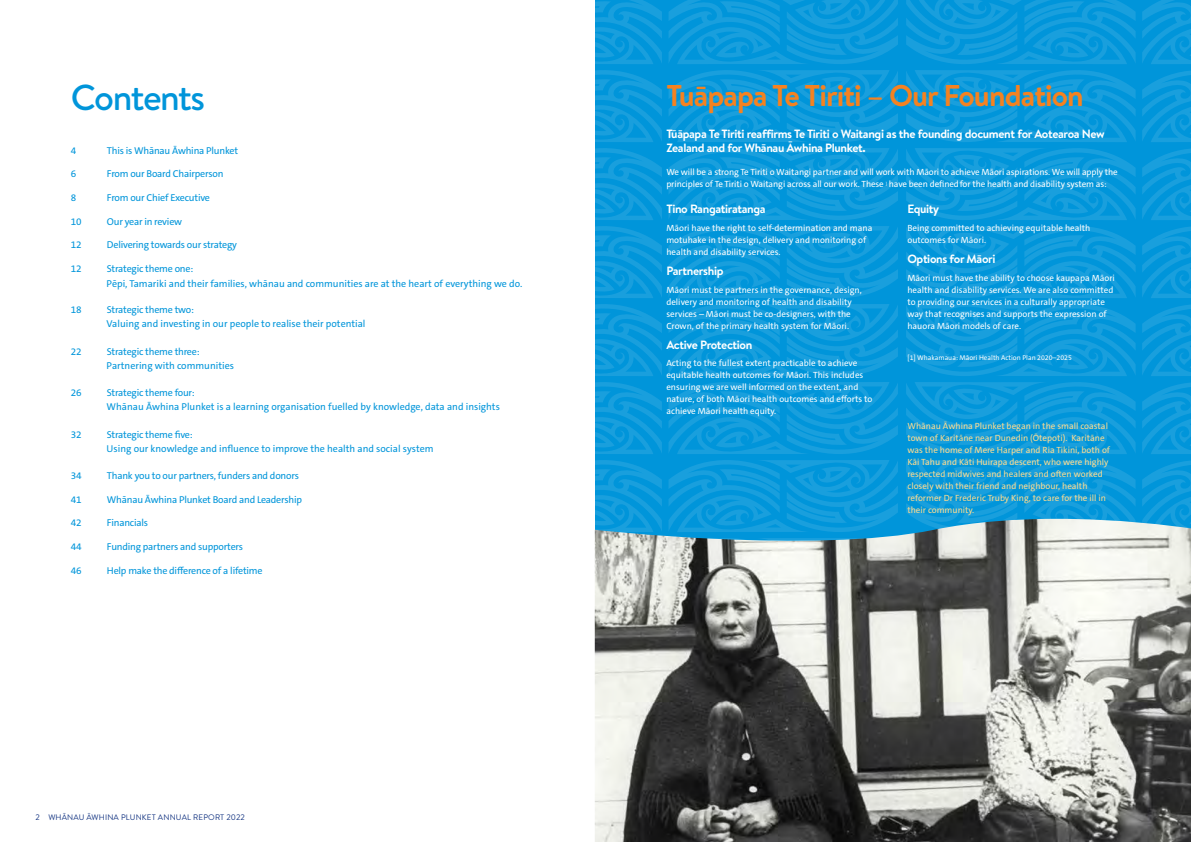
<style>
.page{position:relative;width:1191px;height:842px;background:#fff}
.page>*{position:absolute;margin:0;border:0;box-sizing:border-box;transform-origin:0 0}
.t1{font:500 36px "Brandon Text";letter-spacing:-.04em;color:#0095da}
.t2{font:700 30px "Brandon Text";letter-spacing:-.03em;color:#f58220}
.t3{font:700 12px/14.4px "Brandon Text";letter-spacing:-.03em;color:#fff}
.t4{font:10px "The Sans C5";letter-spacing:-.02em;color:#0095da}
.t5{font:10px "The Sans C5";color:#0095da}
.t6{font:9px/12px "The Sans C5";color:#fff}
.t7{font:9px/12px "The Sans C5";color:#ffdc8f}
.t8{font:8px "Brandon Text";letter-spacing:.02em;color:#163683}
.t9{font:7px "The Sans C5";color:#fff}
</style>
<div class="page">
<div style="left:595px;top:0;width:596px;height:842px;background:#0095da"></div>
<svg style="left:595px;top:0;width:67px;height:519px"></svg>
<svg style="left:668px;top:0;width:230px;height:519px"></svg>
<svg style="left:906px;top:0;width:229px;height:519px"></svg>
<svg style="left:1142px;top:0;width:49px;height:519px"></svg>
<img style="left:595px;top:519px;width:596px;height:323px">
<h1 class="t1" style="left:71px;top:73px;width:136px">Contents</h1>
<p class="t4" style="left:71px;top:144px;width:7px">4</p>
<p class="t4" style="left:107px;top:144px;width:133px">This is Whānau Āwhina Plunket</p>
<p class="t4" style="left:71px;top:168px;width:7px">6</p>
<p class="t4" style="left:107px;top:168px;width:118px">From our Board Chairperson</p>
<p class="t4" style="left:71px;top:191px;width:7px">8</p>
<p class="t4" style="left:107px;top:191px;width:105px">From our Chief Executive</p>
<p class="t4" style="left:71px;top:215px;width:12px">10</p>
<p class="t4" style="left:107px;top:215px;width:77px">Our year in review</p>
<p class="t4" style="left:71px;top:239px;width:12px">12</p>
<p class="t4" style="left:107px;top:239px;width:132px">Delivering towards our strategy</p>
<p class="t4" style="left:71px;top:262px;width:12px">12</p>
<p class="t4" style="left:107px;top:262px;width:88px">Strategic theme one:</p>
<p class="t4" style="left:71px;top:304px;width:12px">18</p>
<p class="t4" style="left:107px;top:304px;width:89px">Strategic theme two:</p>
<p class="t4" style="left:71px;top:345px;width:12px">22</p>
<p class="t4" style="left:107px;top:345px;width:94px">Strategic theme three:</p>
<p class="t4" style="left:71px;top:386px;width:12px">26</p>
<p class="t4" style="left:107px;top:386px;width:89px">Strategic theme four:</p>
<p class="t4" style="left:71px;top:428px;width:12px">32</p>
<p class="t4" style="left:107px;top:428px;width:87px">Strategic theme five:</p>
<p class="t4" style="left:71px;top:469px;width:12px">34</p>
<p class="t4" style="left:107px;top:469px;width:194px">Thank you to our partners, funders and donors</p>
<p class="t4" style="left:71px;top:493px;width:12px">41</p>
<p class="t4" style="left:107px;top:493px;width:197px">Whānau Āwhina Plunket Board and Leadership</p>
<p class="t4" style="left:71px;top:516px;width:12px">42</p>
<p class="t4" style="left:107px;top:516px;width:43px">Financials</p>
<p class="t4" style="left:71px;top:540px;width:12px">44</p>
<p class="t4" style="left:107px;top:540px;width:138px">Funding partners and supporters</p>
<p class="t4" style="left:71px;top:564px;width:12px">46</p>
<p class="t4" style="left:107px;top:564px;width:157px">Help make the difference of a lifetime</p>
<p class="t5" style="left:107px;top:277px;width:417px">Pēpi, Tamariki and their families, whānau and communities are at the heart of everything we do.</p>
<p class="t5" style="left:107px;top:317px;width:260px">Valuing and investing in our people to realise their potential</p>
<p class="t5" style="left:107px;top:359px;width:129px">Partnering with communities</p>
<p class="t5" style="left:107px;top:401px;width:395px">Whānau Āwhina Plunket is a learning organisation fuelled by knowledge, data and insights</p>
<p class="t5" style="left:107px;top:442px;width:328px">Using our knowledge and influence to improve the health and social system</p>
<p class="t8" style="left:35px;top:812px;width:211px">2 WHĀNAU ĀWHINA PLUNKET ANNUAL REPORT 2022</p>
<h2 class="t2" style="left:666px;top:75px;width:419px">Tuāpapa Te Tiriti – Our Foundation</h2>
<h3 class="t3" style="left:666px;top:126px;width:440px">Tūāpapa Te Tiriti reaffirms Te Tiriti o Waitangi as the founding document for Aotearoa New<br>Zealand and for Whānau Āwhina Plunket.</h3>
<p class="t6" style="left:666px;top:166px;width:453px">We will be a strong Te Tiriti o Waitangi partner and will work with Māori to achieve Māori aspirations. We will apply the principles of Te Tiriti o Waitangi across all our work. These <sup>]</sup> have been definedfor the health and disability system as:</p>
<h3 class="t3" style="left:666px;top:202px;width:101px">Tino Rangatiratanga</h3>
<p class="t6" style="left:666px;top:222px;width:207px">Māori have the right to self-determination and mana motuhake in the design, delivery and monitoring of health and disability services.</p>
<h3 class="t3" style="left:666px;top:263px;width:59px">Partnership</h3>
<p class="t6" style="left:666px;top:284px;width:197px">Māori must be partners in the governance, design, delivery and monitoring of health and disability services – Māori must be co-designers, with the Crown, of the primary health system for Māori.</p>
<h3 class="t3" style="left:666px;top:337px;width:87px">Active Protection</h3>
<p class="t6" style="left:666px;top:357px;width:208px">Acting to the fullest extent practicable to achieve equitable health outcomes for Māori. This includes ensuring we are well informed on the extent, and nature, of both Mā ori health outcomes and efforts to achieve Māori health equity.</p>
<h3 class="t3" style="left:907px;top:202px;width:33px">Equity</h3>
<p class="t6" style="left:907px;top:222px;width:184px">Being committed to achieving equitable health outcomes for Māori.</p>
<h3 class="t3" style="left:907px;top:251px;width:90px">Options for Māori</h3>
<p class="t6" style="left:907px;top:272px;width:209px">Māori must have the ability to choose kaupapa Māori health and disability services. We are also committed to providing our services in a culturally appropriate way that recognises and supports the expression of hauora Māori models of care.</p>
<p class="t9" style="left:907px;top:353px;width:166px">[1] Whakamaua: Māori Health Action Plan 2020–2025</p>
<p class="t7" style="left:907px;top:420px;width:204px">Whānau Āwhina Plunket began in the small coastal town of Karitāne near Dunedin (Ōtepoti). Karitāne was the home of Mere Harper and Ria Tikini, both of Kāi Tahu and Kāti Huirapa descent, who were highly respected midwives and healers and often worked closely with their friend and neighbour, health reformer Dr Frederic Truby King, to care for the ill in their community.</p>
</div>
